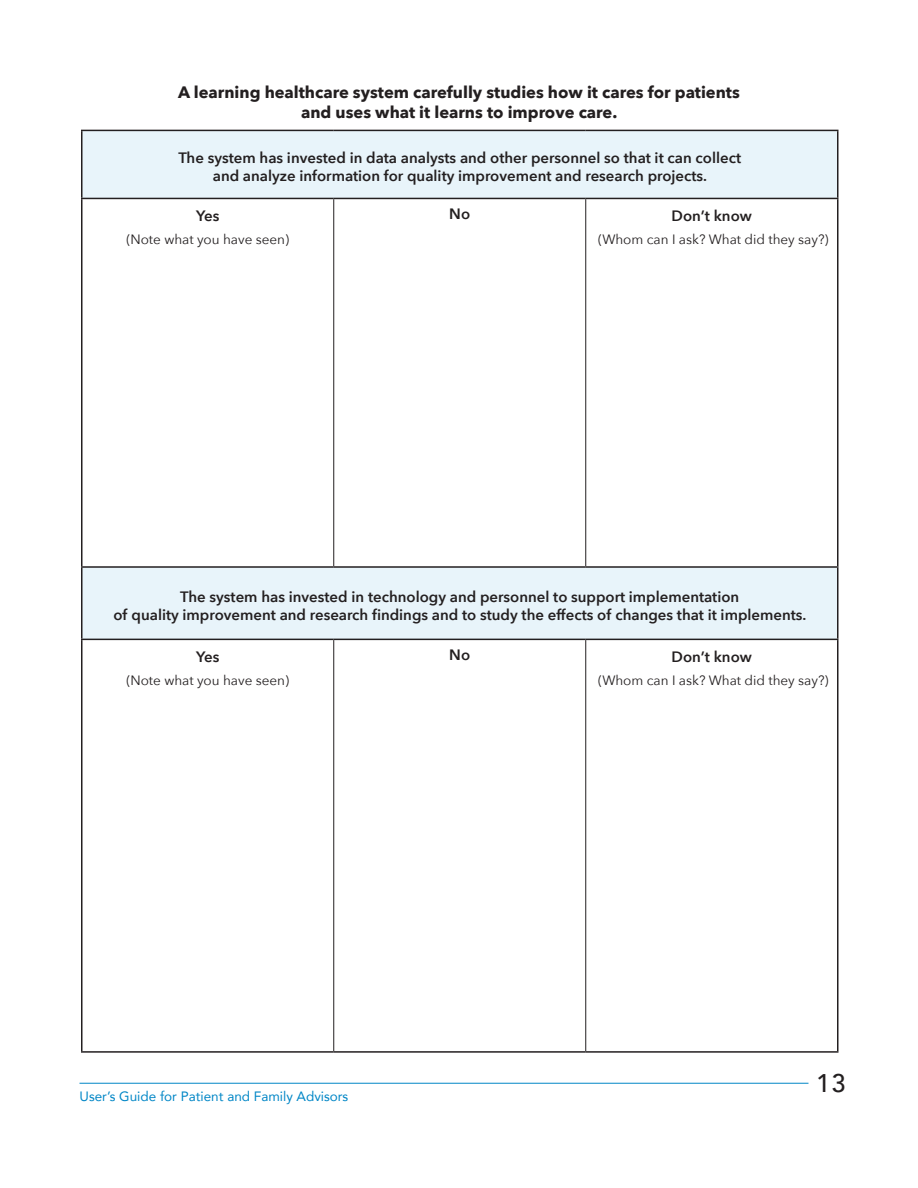
<style>
.page{position:relative;width:918px;height:1188px;background:#fff}
.page>*{position:absolute;margin:0;border:0;box-sizing:border-box;transform-origin:0 0}
.t1{font:500 25.5px "Avenir";color:#231f20}
.t2{font:700 16.5px/19.8px "Avenir Next";color:#231f20;text-align:center}
.t3{font:600 15px/18px "Avenir Next";color:#231f20;text-align:center}
.t4{font:13.5px "Avenir Next";color:#231f20}
.t5{font:13.5px "Avenir";color:#0086c6}
</style>
<div class="page">
<hr style="left:80px;top:1083px;width:728px;height:1px;background:#0086c6">
<svg style="left:82px;top:131px;width:755px;height:508px"></svg>
<hr style="left:81px;top:199px;width:1px;height:367px;background:#231f20">
<hr style="left:837px;top:199px;width:1px;height:367px;background:#231f20">
<hr style="left:81px;top:640px;width:1px;height:411px;background:#231f20">
<hr style="left:837px;top:640px;width:1px;height:411px;background:#231f20">
<hr style="left:81px;top:1051px;width:253px;height:2px;background:#231f20">
<hr style="left:334px;top:1051px;width:252px;height:2px;background:#231f20">
<hr style="left:586px;top:1051px;width:252px;height:2px;background:#231f20">
<hr style="left:333px;top:199px;width:1px;height:367px;background:#231f20">
<hr style="left:585px;top:199px;width:1px;height:367px;background:#231f20">
<hr style="left:333px;top:640px;width:1px;height:411px;background:#231f20">
<hr style="left:585px;top:640px;width:1px;height:411px;background:#231f20">
<hr style="left:81px;top:130px;width:253px;height:1px;background:#231f20">
<hr style="left:81px;top:131px;width:1px;height:67px;background:#231f20">
<hr style="left:334px;top:130px;width:252px;height:1px;background:#231f20">
<hr style="left:586px;top:130px;width:252px;height:1px;background:#231f20">
<hr style="left:837px;top:131px;width:1px;height:67px;background:#231f20">
<hr style="left:81px;top:198px;width:253px;height:1px;background:#231f20">
<hr style="left:334px;top:198px;width:252px;height:1px;background:#231f20">
<hr style="left:586px;top:198px;width:252px;height:1px;background:#231f20">
<hr style="left:81px;top:566px;width:253px;height:2px;background:#231f20">
<hr style="left:81px;top:568px;width:1px;height:71px;background:#231f20">
<hr style="left:334px;top:566px;width:252px;height:2px;background:#231f20">
<hr style="left:586px;top:566px;width:252px;height:2px;background:#231f20">
<hr style="left:837px;top:568px;width:1px;height:71px;background:#231f20">
<hr style="left:81px;top:639px;width:253px;height:1px;background:#231f20">
<hr style="left:334px;top:639px;width:252px;height:1px;background:#231f20">
<hr style="left:586px;top:639px;width:252px;height:1px;background:#231f20">
<p class="t2" style="left:178px;top:82px;width:563px">A learning healthcare system carefully studies how it cares for patients and uses what it learns to improve care.</p>
<p class="t3" style="left:178px;top:148px;width:564px">The system has invested in data analysts and other personnel so that it can collect and analyze information for quality improvement and research projects.</p>
<p class="t3" style="left:196px;top:206px;width:25px">Yes</p>
<p class="t4" style="left:126px;top:228px;width:164px">(Note what you have seen)</p>
<p class="t3" style="left:449px;top:205px;width:22px">No</p>
<p class="t3" style="left:672px;top:206px;width:82px">Don’t know</p>
<p class="t4" style="left:598px;top:228px;width:232px">(Whom can I ask? What did they say?)</p>
<p class="t3" style="left:113px;top:587px;width:695px">The system has invested in technology and personnel to support implementation<br>of quality improvement and research findings and to study the effects of changes that it implements.</p>
<p class="t3" style="left:196px;top:647px;width:25px">Yes</p>
<p class="t4" style="left:126px;top:669px;width:164px">(Note what you have seen)</p>
<p class="t3" style="left:449px;top:646px;width:22px">No</p>
<p class="t3" style="left:672px;top:647px;width:82px">Don’t know</p>
<p class="t4" style="left:598px;top:669px;width:232px">(Whom can I ask? What did they say?)</p>
<p class="t5" style="left:80px;top:1086px;width:270px">User’s Guide for Patient and Family Advisors</p>
<h1 class="t1" style="left:816px;top:1061px;width:31px">13</h1>
</div>
